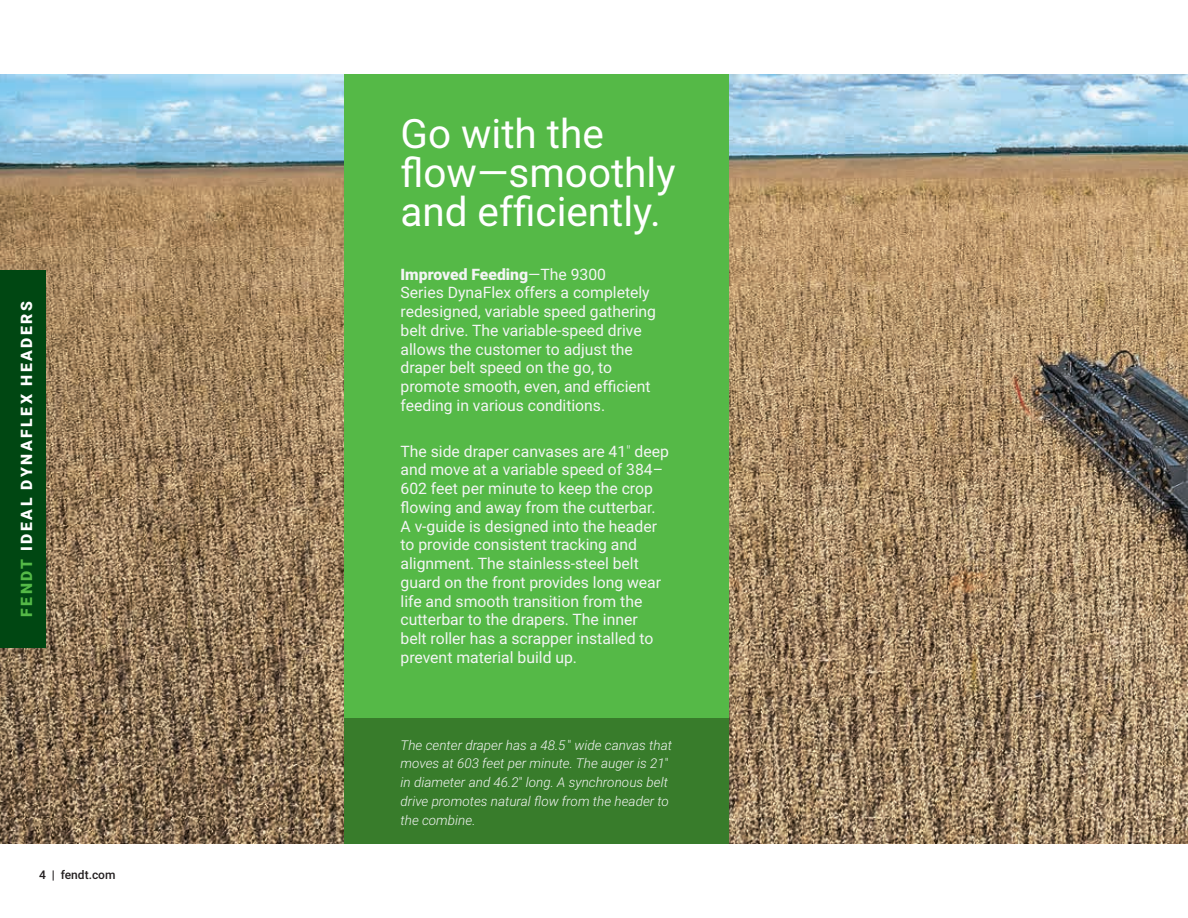
<style>
.page{position:relative;width:1188px;height:918px;background:#fff}
.page>*{position:absolute;margin:0;border:0;box-sizing:border-box;transform-origin:0 0}
.t1{font:40.5px/39px "Roboto";color:#fff}
.t2{font:15.75px/18.8px "Roboto";color:#f3f4f4}
.t3{font:900 15.75px "Roboto";letter-spacing:.16em;color:#fff}
.t4{font:italic 300 13.5px/18.8px "Roboto";color:#f3f4f4}
.t5{font:500 12px "Roboto";color:#231f20}
.s1{color:#55b947}
.s2{font-weight:900}
.s3{font-weight:300}
.s4{font-style:normal}
</style>
<div class="page">
<img style="left:0;top:75px;width:1188px;height:768px">
<div style="left:345px;top:75px;width:384px;height:768px;background:#55b947"></div>
<div style="left:345px;top:718px;width:384px;height:125px;background:#387c2b"></div>
<div style="left:0;top:270px;width:45px;height:378px;background:#004712"></div>
<p class="t3" style="left:16px;top:617px;width:317px;rotate:-90deg"><span class="s1">FENDT</span> IDEAL DYNAFLEX HEADERS</p>
<p class="t5" style="left:39px;top:866px;width:78px">4 | fendt.com</p>
<h1 class="t1" style="left:401px;top:113px;width:276px">Go with the flow—smoothly and efficiently.</h1>
<p class="t2" style="left:401px;top:264px;width:257px"><span class="s2">Improved Feeding</span>—The 9300<br>Series DynaFlex offers a completely redesigned, variable speed gathering belt drive. The variable-speed drive allows the customer to adjust the draper belt speed on the go, to promote smooth, even, and efficient feeding in various conditions.</p>
<p class="t2" style="left:401px;top:441px;width:270px">The side draper canvases are 41<span class="s3">″</span> deep and move at a variable speed of 384– 602 feet per minute to keep the crop flowing and away from the cutterbar.<br>A v-guide is designed into the header to provide consistent tracking and alignment. The stainless-steel belt guard on the front provides long wear life and smooth transition from the cutterbar to the drapers. The inner<br>belt roller has a scrapper installed to prevent material build up.</p>
<p class="t4" style="left:401px;top:735px;width:273px">The center draper has a 48.5<span class="s4">″</span> wide canvas that moves at 603 feet per minute. The auger is 21<span class="s4">″ </span>in diameter and 46.2<span class="s4">″</span> long. A synchronous belt drive promotes natural flow from the header to the combine.</p>
</div>
